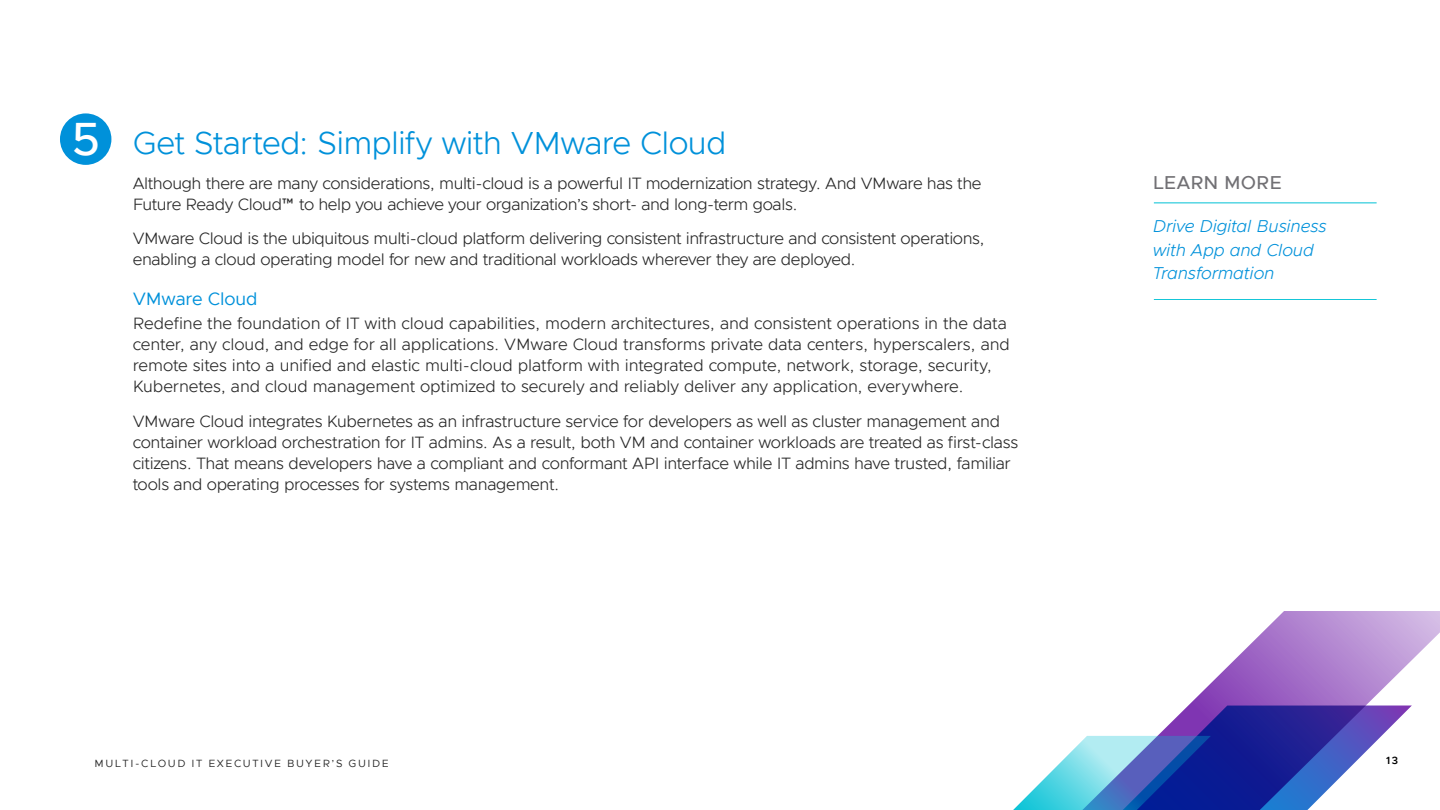
<style>
.page{position:relative;width:1440px;height:810px;background:#fff}
.page>*{position:absolute;margin:0;border:0;box-sizing:border-box;transform-origin:0 0}
.t1{font:500 46.72px "Metropolis";color:#fff}
.t2{font:300 32.03px "Metropolis";letter-spacing:-.025em;color:#0091da}
.t3{font:500 18.75px "Metropolis";letter-spacing:.005em;color:#717074}
.t4{font:18px "Metropolis";letter-spacing:-.01em;color:#0091da}
.t5{font:italic 300 17.25px/23.2px "Metropolis";letter-spacing:-.01em;color:#0091da}
.t6{font:300 16.5px/21px "Metropolis";letter-spacing:-.02em;color:#262626}
.t7{font:10.5px "Metropolis";letter-spacing:.15em;color:#262626}
.t8{font:600 10.5px "Metropolis";color:#000}
</style>
<div class="page">
<div style="left:60px;top:113px;width:51px;height:52px;background:#0091da;border-radius:50%"></div>
<hr style="left:1154px;top:203px;width:223px;height:1px;background:#00c1d5">
<hr style="left:1154px;top:299px;width:223px;height:1px;background:#00c1d5">
<svg style="left:1188px;top:611px;width:252px;height:95px"></svg>
<svg style="left:1013px;top:706px;width:399px;height:104px"></svg>
<h1 class="t1" style="left:72px;top:110px;width:30px">5</h1>
<h2 class="t2" style="left:133px;top:123px;width:595px">Get Started: Simplify with VMware Cloud</h2>
<p class="t6" style="left:133px;top:172px;width:850px">Although there are many considerations, multi-cloud is a powerful IT modernization strategy. And VMware has the<br>Future Ready Cloud™ to help you achieve your organization’s short- and long-term goals.</p>
<p class="t6" style="left:133px;top:228px;width:854px">VMware Cloud is the ubiquitous multi-cloud platform delivering consistent infrastructure and consistent operations, enabling a cloud operating model for new and traditional workloads wherever they are deployed.</p>
<p class="t4" style="left:133px;top:287px;width:126px">VMware Cloud</p>
<p class="t6" style="left:133px;top:313px;width:879px">Redefine the foundation of IT with cloud capabilities, modern architectures, and consistent operations in the data center, any cloud, and edge for all applications. VMware Cloud transforms private data centers, hyperscalers, and remote sites into a unified and elastic multi-cloud platform with integrated compute, network, storage, security, Kubernetes, and cloud management optimized to securely and reliably deliver any application, everywhere.</p>
<p class="t6" style="left:133px;top:410px;width:887px">VMware Cloud integrates Kubernetes as an infrastructure service for developers as well as cluster management and container workload orchestration for IT admins. As a result, both VM and container workloads are treated as first-class citizens. That means developers have a compliant and conformant API interface while IT admins have trusted, familiar tools and operating processes for systems management.</p>
<p class="t3" style="left:1153px;top:170px;width:131px">LEARN MORE</p>
<p class="t5" style="left:1153px;top:215px;width:176px">Drive Digital Business with App and Cloud<br>Transformation</p>
<p class="t7" style="left:94px;top:757px;width:296px">MULTI-CLOUD IT EXECUTIVE BUYER’S GUIDE</p>
<p class="t8" style="left:1386px;top:754px;width:14px">13</p>
</div>
